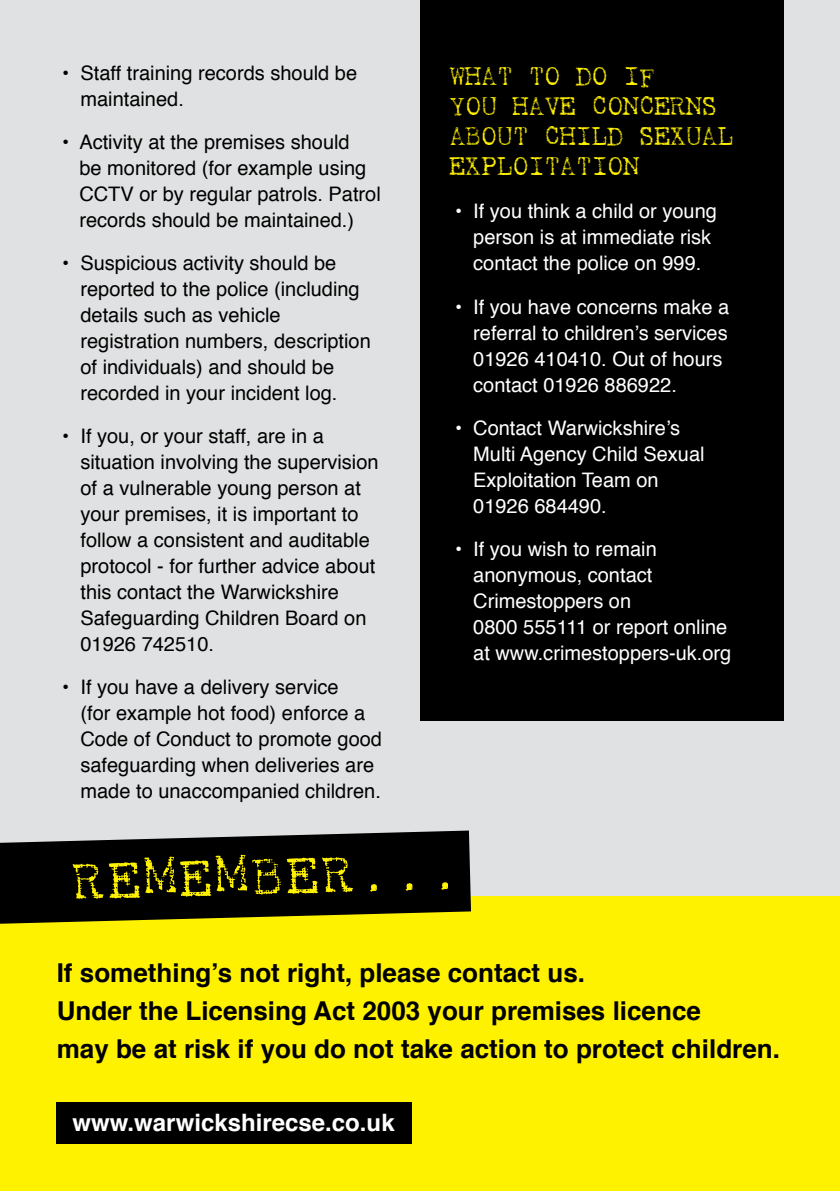
<style>
.page{position:relative;width:840px;height:1191px;background:#fff}
.page>*{position:absolute;margin:0;border:0;box-sizing:border-box;transform-origin:0 0}
.t1{font:52px "Harting";color:#fff200}
.t2{font:700 26px/38px "Helvetica";color:#000}
.t3{font:26px/30px "Harting";color:#fff200}
.t4{font:700 24px "Helvetica";color:#fff}
.t5{font:20px/26px "Helvetica";color:#000}
.t6{font:20px/26px "Helvetica";color:#fff}
</style>
<div class="page">
<div style="left:0;top:0;width:839px;height:1191px;background:#e0e1e2"></div>
<div style="left:420px;top:0;width:362px;height:721px;background:#000"></div>
<div style="left:0;top:896px;width:839px;height:295px;background:#fff200"></div>
<svg style="left:0;top:830px;width:471px;height:93px;background:#1f1e10"></svg>
<div style="left:57px;top:1102px;width:355px;height:41px;background:#000"></div>
<p class="t5" style="left:80px;top:61px;width:278px;text-indent:-18px">• Staff training records should be maintained.</p>
<p class="t5" style="left:79px;top:130px;width:303px;text-indent:-17px">• Activity at the premises should<br>be monitored (for example using<br>CCTV or by regular patrols. Patrol records should be maintained.)</p>
<p class="t5" style="left:80px;top:251px;width:292px;text-indent:-18px">• Suspicious activity should be reported to the police (including details such as vehicle registration numbers, description of individuals) and should be recorded in your incident log.</p>
<p class="t5" style="left:80px;top:424px;width:299px;text-indent:-18px">• If you, or your staff, are in a situation involving the supervision of a vulnerable young person at your premises, it is important to follow a consistent and auditable protocol - for further advice about this contact the Warwickshire<br>Safeguarding Children Board on<br>01926 742510.</p>
<p class="t5" style="left:80px;top:675px;width:303px;text-indent:-18px">• If you have a delivery service<br>(for example hot food) enforce a<br>Code of Conduct to promote good safeguarding when deliveries are made to unaccompanied children.</p>
<h2 class="t3" style="left:449px;top:64px;width:285px">WHAT TO DO IF<br>YOU HAVE CONCERNS<br>ABOUT CHILD SEXUAL<br>EXPLOITATION</h2>
<p class="t6" style="left:473px;top:199px;width:245px;text-indent:-18px">• If you think a child or young person is at immediate risk contact the police on 999.</p>
<p class="t6" style="left:473px;top:294px;width:257px;text-indent:-18px">• If you have concerns make a referral to children’s services<br>01926 410410. Out of hours contact 01926 886922.</p>
<p class="t6" style="left:473px;top:415px;width:233px;text-indent:-18px">• Contact Warwickshire’s<br>Multi Agency Child Sexual<br>Exploitation Team on<br>01926 684490.</p>
<p class="t6" style="left:473px;top:536px;width:259px;text-indent:-18px">• If you wish to remain anonymous, contact<br>Crimestoppers on<br>0800 555111 or report online at www.crimestoppers-uk.org</p>
<h1 class="t1" style="left:73px;top:857px;width:389px;rotate:-1deg">REMEMBER...</h1>
<h2 class="t2" style="left:57px;top:954px;width:724px">If something’s not right, please contact us.<br>Under the Licensing Act 2003 your premises licence<br>may be at risk if you do not take action to protect children.</h2>
<p class="t4" style="left:72px;top:1103px;width:323px">www.warwickshirecse.co.uk</p>
</div>
